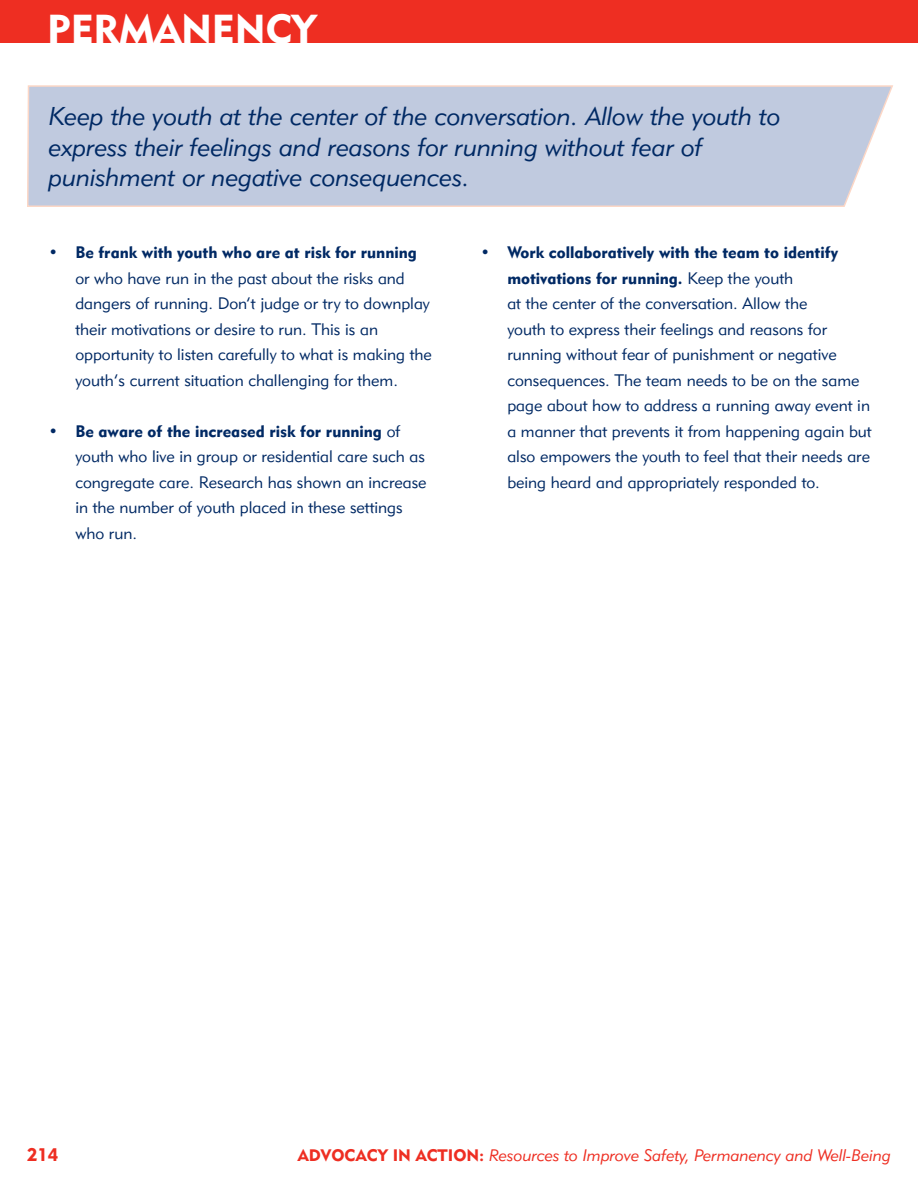
<style>
.page{position:relative;width:918px;height:1188px;background:#fff}
.page>*{position:absolute;margin:0;border:0;box-sizing:border-box;transform-origin:0 0}
.t1{font:39.9px "Geometric 415 BT Black A";color:#fff}
.Flag{font:25.5px/30.6px "Geometric 415 BT Lite Italic A";color:#002964}
.t2{font:18px "Geometric 415 BT Black A";color:#ee2e22}
.t3{font:16.5px/25.5px "Geometric 415 BT Lite A";color:#002964}
.t4{font:16.5px "Geometric 415 BT Lite Italic A";color:#ee2e22}
.s1{font-family:"Geometric 415 BT Black A"}
</style>
<div class="page">
<div style="left:27px;top:85px;width:866px;height:122px;background:#c0cadf"></div>
<div style="left:0;top:0;width:918px;height:43px;background:#ee2e22"></div>
<h1 class="t1" style="left:47px;top:4px;width:271px">PERMANENCY</h1>
<p class="Flag" style="left:49px;top:101px;width:734px">Keep the youth at the center of the conversation. Allow the youth to express their feelings and reasons for running without fear of punishment or negative consequences.</p>
<p class="t3" style="left:75px;top:239px;width:358px;text-indent:-27px">• <span class="s1">Be frank with youth who are at risk for running </span>or who have run in the past about the risks and dangers of running. Don’t judge or try to downplay their motivations or desire to run. This is an opportunity to listen carefully to what is making the youth’s current situation challenging for them.</p>
<p class="t3" style="left:75px;top:418px;width:353px;text-indent:-27px">• <span class="s1">Be aware of the increased risk for running</span> of youth who live in group or residential care such as congregate care. Research has shown an increase in the number of youth placed in these settings who run.</p>
<p class="t3" style="left:507px;top:239px;width:366px;text-indent:-27px">• <span class="s1">Work collaboratively with the team to identify motivations for running.</span> Keep the youth<br>at the center of the conversation. Allow the<br>youth to express their feelings and reasons for running without fear of punishment or negative consequences. The team needs to be on the same page about how to address a running away event in a manner that prevents it from happening again but also empowers the youth to feel that their needs are being heard and appropriately responded to.</p>
<p class="t2" style="left:27px;top:1144px;width:33px">214</p>
<p class="t4" style="left:298px;top:1145px;width:595px"><span class="s1">ADVOCACY IN ACTION:</span> Resources to Improve Safety, Permanency and Well-Being</p>
</div>
